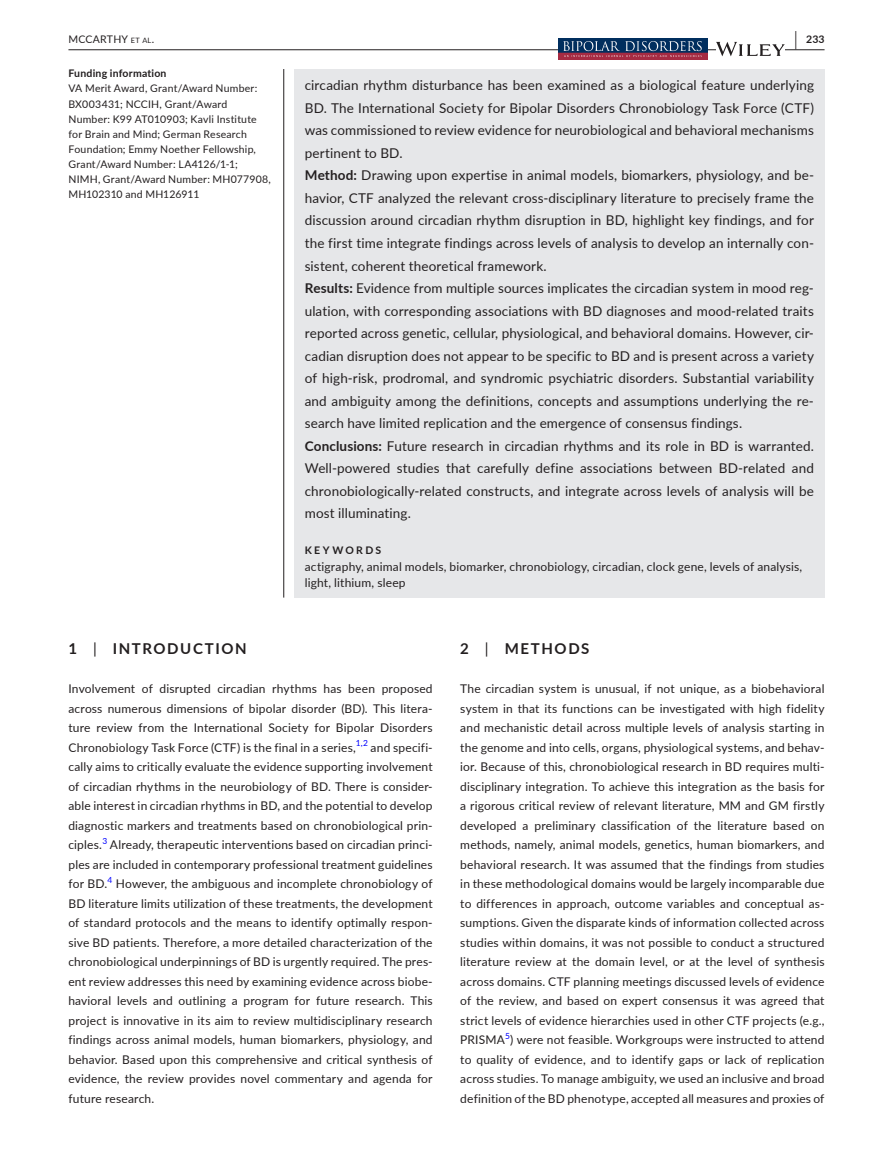
<style>
.page{position:relative;width:893px;height:1174px;background:#fff}
.page>*{position:absolute;margin:0;border:0;box-sizing:border-box;transform-origin:0 0}
.t1{font:700 15px "Lato";letter-spacing:.105em;color:#231f20}
.t2{font:13.5px/22.5px "Lato";letter-spacing:.01em;color:#231f20}
.t3{font:12px/19.5px "Lato";letter-spacing:.015em;color:#231f20;text-align:justify}
.t4{font:10.5px/15px "Lato";letter-spacing:.02em;color:#231f20}
.t5{font:700 10.5px "Lato";letter-spacing:.02em;color:#231f20}
.t6{font:10.5px "Lato";letter-spacing:.02em;color:#231f20}
.t7{font:700 10.5px "Lato";letter-spacing:.22em;color:#231f20}
.t8{font:8.4px "Lato";color:#00f}
.s1{font-size:7.35px}
.s2{font-size:19.5px}
.s3{font-weight:700}
.s4{font-weight:400}
</style>
<div class="page">
<hr style="left:68px;top:49px;width:756px;height:1px;background:#231f20">
<img style="left:559px;top:38px;width:149px;height:22px">
<svg style="left:716px;top:42px;width:69px;height:14px"></svg>
<div style="left:294px;top:69px;width:530px;height:528px;background:#e6e7e9"></div>
<hr style="left:283px;top:69px;width:1px;height:528px;background:#231f20">
<p class="t6" style="left:68px;top:31px;width:87px">MCCARTHY <span class="s1">et al</span>.</p>
<p class="t5" style="left:795px;top:31px;width:31px"><span class="s2">|</span> 233</p>
<p class="t5" style="left:68px;top:66px;width:100px">Funding information</p>
<p class="t4" style="left:68px;top:81px;width:204px">VA Merit Award, Grant/Award Number:<br>BX003431; NCCIH, Grant/Award Number: K99 AT010903; Kavli Institute for Brain and Mind; German Research Foundation; Emmy Noether Fellowship, Grant/Award Number: LA4126/1-1; NIMH, Grant/Award Number: MH077908, MH102310 and MH126911</p>
<p class="t2" style="left:305px;top:74px;width:511px">circadian rhythm disturbance has been examined as a biological feature underlying BD. The International Society for Bipolar Disorders Chronobiology Task Force (CTF) was commissioned to review evidence for neurobiological and behavioral mechanisms pertinent to BD.<br><span class="s3">Method:</span> Drawing upon expertise in animal models, biomarkers, physiology, and be&shy;havior, CTF analyzed the relevant cross-disciplinary literature to precisely frame the discussion around circadian rhythm disruption in BD, highlight key findings, and for the first time integrate findings across levels of analysis to develop an internally con&shy;sistent, coherent theoretical framework.<br><span class="s3">Results:</span> Evidence from multiple sources implicates the circadian system in mood reg&shy;ulation, with corresponding associations with BD diagnoses and mood-related traits reported across genetic, cellular, physiological, and behavioral domains. However, cir&shy;cadian disruption does not appear to be specific to BD and is present across a variety of high-risk, prodromal, and syndromic psychiatric disorders. Substantial variability and ambiguity among the definitions, concepts and assumptions underlying the re&shy;search have limited replication and the emergence of consensus findings.<br><span class="s3">Conclusions:</span> Future research in circadian rhythms and its role in BD is warranted.<br>Well-powered studies that carefully define associations between BD-related and chronobiologically-related constructs, and integrate across levels of analysis will be most illuminating.</p>
<p class="t7" style="left:305px;top:542px;width:78px">KEYWORDS</p>
<p class="t3" style="left:305px;top:557px;width:499px;line-height:16.5px">actigraphy, animal models, biomarker, chronobiology, circadian, clock gene, levels of analysis, light, lithium, sleep</p>
<p class="t1" style="left:68px;top:638px;width:180px">1 <span class="s4">|</span> INTRODUCTION</p>
<p class="t3" style="left:68px;top:678px;width:366px">Involvement of disrupted circadian rhythms has been proposed across numerous dimensions of bipolar disorder (BD). This litera&shy;ture review from the International Society for Bipolar Disorders Chronobiology Task Force (CTF) is the final in a series,</p>
<p class="t8" style="left:356px;top:737px;width:14px">1,2</p>
<p class="t3" style="left:68px;top:737px;width:366px;text-indent:302px">and specifi&shy;cally aims to critically evaluate the evidence supporting involvement of circadian rhythms in the neurobiology of BD. There is consider&shy;able interest in circadian rhythms in BD, and the potential to develop diagnostic markers and treatments based on chronobiological prin&shy;ciples.</p>
<p class="t8" style="left:102px;top:835px;width:6px">3</p>
<p class="t3" style="left:68px;top:834px;width:366px;text-indent:42px">Already, therapeutic interventions based on circadian princi&shy;ples are included in contemporary professional treatment guidelines for BD.</p>
<p class="t8" style="left:108px;top:874px;width:6px">4</p>
<p class="t3" style="left:68px;top:873px;width:366px;text-indent:47px">However, the ambiguous and incomplete chronobiology of BD literature limits utilization of these treatments, the development of standard protocols and the means to identify optimally respon&shy;sive BD patients. Therefore, a more detailed characterization of the chronobiological underpinnings of BD is urgently required. The pres&shy;ent review addresses this need by examining evidence across biobe&shy;havioral levels and outlining a program for future research. This project is innovative in its aim to review multidisciplinary research findings across animal models, human biomarkers, physiology, and behavior. Based upon this comprehensive and critical synthesis of evidence, the review provides novel commentary and agenda for future research.</p>
<p class="t1" style="left:460px;top:638px;width:131px">2 <span class="s4">|</span> METHODS</p>
<p class="t3" style="left:460px;top:678px;width:366px">The circadian system is unusual, if not unique, as a biobehavioral system in that its functions can be investigated with high fidelity and mechanistic detail across multiple levels of analysis starting in the genome and into cells, organs, physiological systems, and behav&shy;ior. Because of this, chronobiological research in BD requires multi&shy;disciplinary integration. To achieve this integration as the basis for a rigorous critical review of relevant literature, MM and GM firstly developed a preliminary classification of the literature based on methods, namely, animal models, genetics, human biomarkers, and behavioral research. It was assumed that the findings from studies in these methodological domains would be largely incomparable due to differences in approach, outcome variables and conceptual as&shy;sumptions. Given the disparate kinds of information collected across studies within domains, it was not possible to conduct a structured literature review at the domain level, or at the level of synthesis across domains. CTF planning meetings discussed levels of evidence of the review, and based on expert consensus it was agreed that strict levels of evidence hierarchies used in other CTF projects (e.g., PRISMA<sup>5</sup>) were not feasible. Workgroups were instructed to attend to quality of evidence, and to identify gaps or lack of replication across studies. To manage ambiguity, we used an inclusive and broad definition of the BD phenotype, accepted all measures and proxies of</p>
</div>
